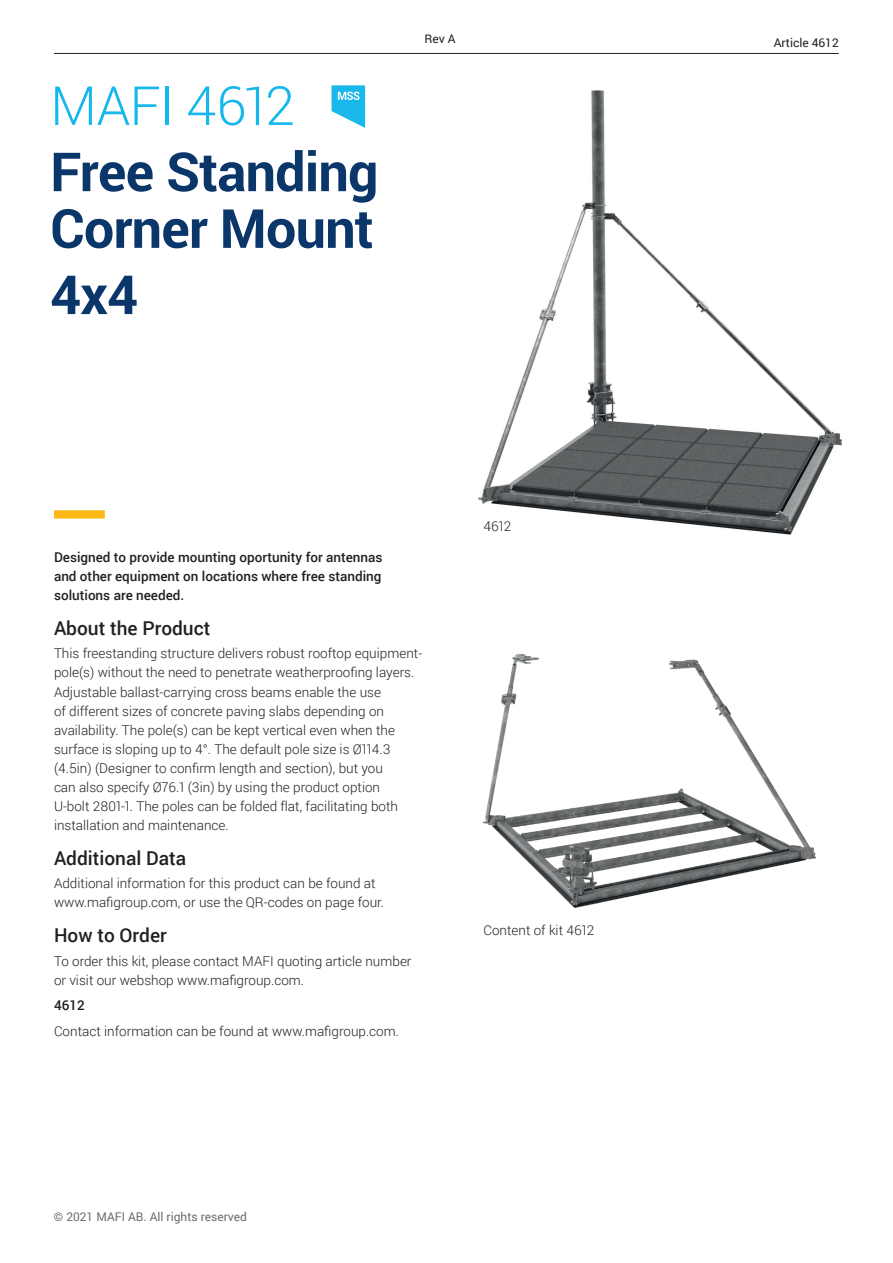
<style>
.page{position:relative;width:893px;height:1263px;background:#fff}
.page>*{position:absolute;margin:0;border:0;box-sizing:border-box;transform-origin:0 0}
.t1{font:700 54px/56.7px "Roboto";letter-spacing:-.015em;color:#0b366a}
.t2{font:300 54px "Roboto";letter-spacing:-.015em;color:#15b8ec}
.t3{font:500 19.05px "Roboto";color:#231f20}
.t4{font:300 13.5px/19px "Roboto";color:#231f20}
.t5{font:500 13.5px/19px "Roboto";color:#231f20;text-align:justify}
.t6{font:12px "Roboto";color:#6c6d70}
.t7{font:12px "Roboto";color:#231f20}
</style>
<div class="page">
<hr style="left:54px;top:53px;width:785px;height:1px;background:#231f20">
<img style="left:478px;top:90px;width:364px;height:445px">
<div style="left:54px;top:510px;width:51px;height:8px;background:#fcb814"></div>
<img style="left:482px;top:654px;width:335px;height:254px">
<svg style="left:332px;top:85px;width:33px;height:43px"></svg>
<h1 class="t2" style="left:50px;top:68px;width:247px">MAFI 4612</h1>
<h1 class="t1" style="left:50px;top:141px;width:330px">Free Standing<br>Corner Mount</h1>
<h1 class="t1" style="left:50px;top:264px;width:89px">4x4</h1>
<p class="t7" style="left:425px;top:30px;width:33px">Rev A</p>
<p class="t5" style="left:54px;top:547px;width:330px">Designed to provide mounting oportunity for antennas and other equipment on locations where free standing solutions are needed.</p>
<h2 class="t3" style="left:54px;top:615px;width:158px">About the Product</h2>
<p class="t4" style="left:54px;top:644px;width:370px">This freestanding structure delivers robust rooftop equipment&shy;pole(s) without the need to penetrate weatherproofing layers.<br>Adjustable ballast-carrying cross beams enable the use<br>of different sizes of concrete paving slabs depending on availability. The pole(s) can be kept vertical even when the surface is sloping up to 4°. The default pole size is Ø114.3 (4.5in) (Designer to confirm length and section), but you<br>can also specify Ø76.1 (3in) by using the product option<br>U-bolt 2801-1. The poles can be folded flat, facilitating both installation and maintenance.</p>
<h2 class="t3" style="left:54px;top:845px;width:134px">Additional Data</h2>
<p class="t4" style="left:54px;top:874px;width:332px">Additional information for this product can be found at www.mafigroup.com, or use the QR-codes on page four.</p>
<h2 class="t3" style="left:54px;top:922px;width:114px">How to Order</h2>
<p class="t4" style="left:54px;top:951px;width:359px">To order this kit, please contact MAFI quoting article number or visit our webshop www.mafigroup.com.</p>
<p class="t5" style="left:54px;top:995px;width:32px">4612</p>
<p class="t4" style="left:54px;top:1021px;width:346px">Contact information can be found at www.mafigroup.com.</p>
<p class="t4" style="left:483px;top:516px;width:29px">4612</p>
<p class="t4" style="left:483px;top:920px;width:113px">Content of kit 4612</p>
<p class="t6" style="left:54px;top:1209px;width:195px">© 2021 MAFI AB. All rights reserved</p>
<p class="t7" style="left:774px;top:34px;width:66px">Article 4612</p>
</div>
